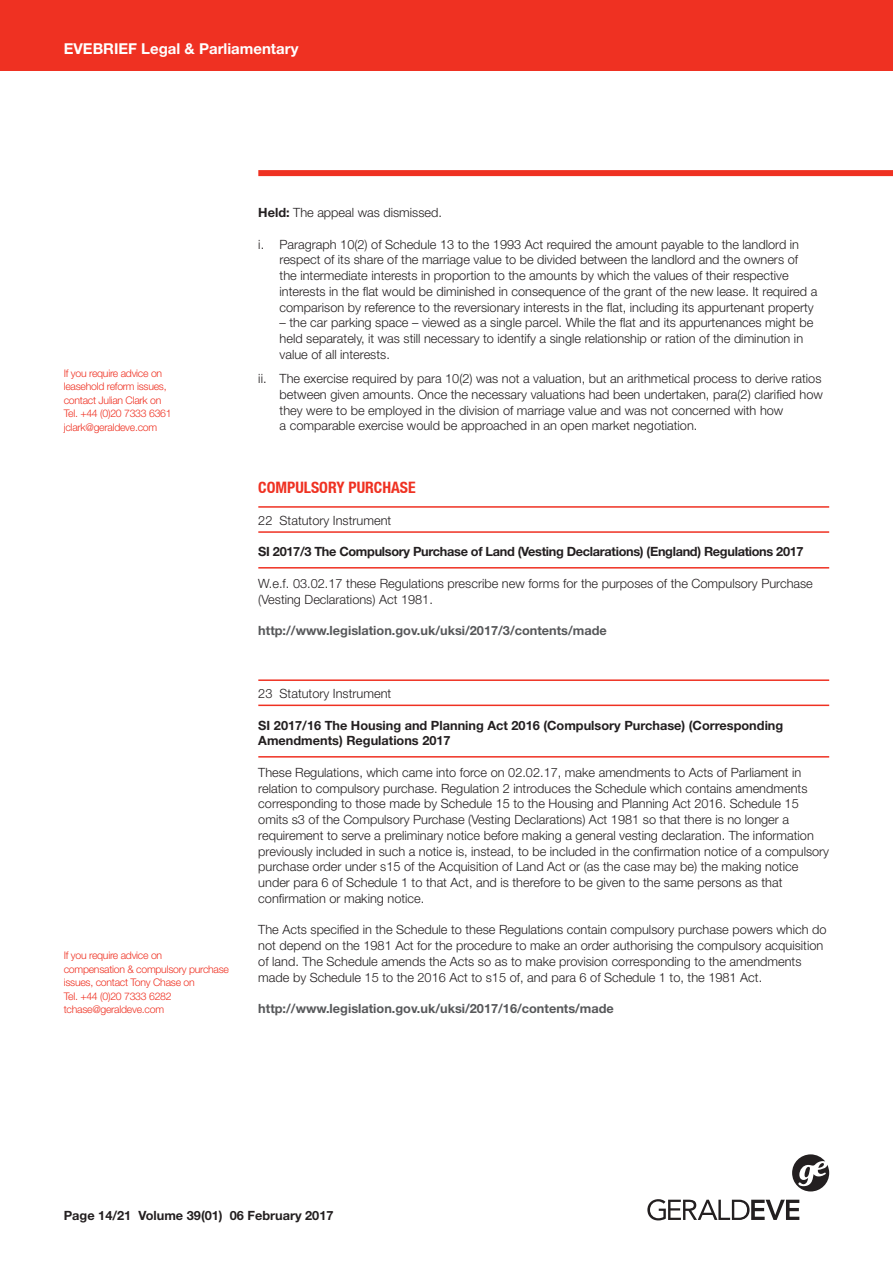
<style>
.page{position:relative;width:893px;height:1263px;background:#fff}
.page>*{position:absolute;margin:0;border:0;box-sizing:border-box;transform-origin:0 0}
.CAPS_LINE{font:700 condensed 15.75px "Helvetica Neue LT";color:#ef3122}
.t1{font:700 15px "Helvetica Neue";color:#fff}
.WWW{font:300 12.75px/15.8px "Helvetica Neue";color:#231f20}
.PARA{font:300 12.75px/15.8px "Helvetica Neue";color:#231f20}
.BOLD_LINE{font:700 12.75px/15.8px "Helvetica Neue";color:#231f20}
.WWW-2{font:700 12.75px "Helvetica Neue";color:#57585a}
.BOLD_LINE-2{font:700 12.75px "Helvetica Neue";letter-spacing:-.025em;color:#231f20}
.LIGHT_LINE{font:300 12.75px "Helvetica Neue";color:#231f20}
.t2{font:300 10.5px/13.5px "Helvetica Neue";letter-spacing:-.025em;color:#ef3122}
.s1{font-weight:700}
</style>
<div class="page">
<div style="left:0;top:0;width:893px;height:70px;background:#ef3122"></div>
<svg style="left:792px;top:1154px;width:37px;height:37px"></svg>
<svg style="left:647px;top:1199px;width:152px;height:21px"></svg>
<div style="left:258px;top:170px;width:635px;height:6px;background:#ef3122"></div>
<hr style="left:258px;top:506px;width:571px;height:2px;background:#ef3122">
<hr style="left:258px;top:531px;width:571px;height:2px;background:#ef3122">
<hr style="left:258px;top:567px;width:571px;height:1px;background:#ef3122">
<hr style="left:258px;top:679px;width:571px;height:2px;background:#ef3122">
<hr style="left:258px;top:704px;width:571px;height:2px;background:#ef3122">
<hr style="left:258px;top:756px;width:571px;height:1px;background:#ef3122">
<p class="t1" style="left:64px;top:40px;width:236px">EVEBRIEF Legal &amp; Parliamentary</p>
<p class="t2" style="left:64px;top:366px;width:100px">If you require advice on</p>
<p class="t2" style="left:64px;top:379px;width:104px">leasehold reform issues,</p>
<p class="t2" style="left:64px;top:393px;width:99px">contact Julian Clark on</p>
<p class="t2" style="left:64px;top:406px;width:109px">Tel. +44 (0)20 7333 6361</p>
<p class="t2" style="left:64px;top:420px;width:95px">jclark@geraldeve.com</p>
<p class="t2" style="left:64px;top:948px;width:100px">If you require advice on</p>
<p class="t2" style="left:64px;top:962px;width:167px">compensation &amp; compulsory purchase issues, contact Tony Chase on</p>
<p class="t2" style="left:64px;top:989px;width:109px">Tel. +44 (0)20 7333 6282</p>
<p class="t2" style="left:64px;top:1002px;width:102px">tchase@geraldeve.com</p>
<p class="WWW" style="left:258px;top:204px;width:185px"><span class="s1">Held:</span> The appeal was dismissed.</p>
<p class="PARA" style="left:280px;top:236px;width:539px;text-indent:-21px">i. Paragraph 10(2) of Schedule 13 to the 1993 Act required the amount payable to the landlord in respect of its share of the marriage value to be divided between the landlord and the owners of the intermediate interests in proportion to the amounts by which the values of their respective interests in the flat would be diminished in consequence of the grant of the new lease. It required a comparison by reference to the reversionary interests in the flat, including its appurtenant property</p>
<p class="PARA" style="left:280px;top:315px;width:535px">– the car parking space – viewed as a single parcel. While the flat and its appurtenances might be held separately, it was still necessary to identify a single relationship or ration of the diminution in value of all interests.</p>
<p class="PARA" style="left:280px;top:370px;width:545px;text-indent:-21px">ii. The exercise required by para 10(2) was not a valuation, but an arithmetical process to derive ratios between given amounts. Once the necessary valuations had been undertaken, para(2) clarified how they were to be employed in the division of marriage value and was not concerned with how<br>a comparable exercise would be approached in an open market negotiation.</p>
<p class="CAPS_LINE" style="left:258px;top:478px;width:159px">COMPULSORY PURCHASE</p>
<p class="LIGHT_LINE" style="left:258px;top:513px;width:134px">22 Statutory Instrument</p>
<p class="BOLD_LINE-2" style="left:258px;top:544px;width:547px">SI 2017/3 The Compulsory Purchase of Land (Vesting Declarations) (England) Regulations 2017</p>
<p class="WWW" style="left:258px;top:575px;width:556px">W.e.f. 03.02.17 these Regulations prescribe new forms for the purposes of the Compulsory Purchase (Vesting Declarations) Act 1981.</p>
<p class="WWW-2" style="left:258px;top:623px;width:350px">http://www.legislation.gov.uk/uksi/2017/3/contents/made</p>
<p class="LIGHT_LINE" style="left:258px;top:686px;width:134px">23 Statutory Instrument</p>
<p class="BOLD_LINE" style="left:258px;top:717px;width:526px">SI 2017/16 The Housing and Planning Act 2016 (Compulsory Purchase) (Corresponding<br>Amendments) Regulations 2017</p>
<p class="WWW" style="left:258px;top:764px;width:572px">These Regulations, which came into force on 02.02.17, make amendments to Acts of Parliament in relation to compulsory purchase. Regulation 2 introduces the Schedule which contains amendments corresponding to those made by Schedule 15 to the Housing and Planning Act 2016. Schedule 15 omits s3 of the Compulsory Purchase (Vesting Declarations) Act 1981 so that there is no longer a requirement to serve a preliminary notice before making a general vesting declaration. The information previously included in such a notice is, instead, to be included in the confirmation notice of a compulsory purchase order under s15 of the Acquisition of Land Act or (as the case may be) the making notice under para 6 of Schedule 1 to that Act, and is therefore to be given to the same persons as that confirmation or making notice.</p>
<p class="WWW" style="left:258px;top:922px;width:570px">The Acts specified in the Schedule to these Regulations contain compulsory purchase powers which do not depend on the 1981 Act for the procedure to make an order authorising the compulsory acquisition of land. The Schedule amends the Acts so as to make provision corresponding to the amendments made by Schedule 15 to the 2016 Act to s15 of, and para 6 of Schedule 1 to, the 1981 Act.</p>
<p class="WWW-2" style="left:258px;top:1001px;width:357px">http://www.legislation.gov.uk/uksi/2017/16/contents/made</p>
<p class="BOLD_LINE" style="left:64px;top:1208px;width:271px">Page 14/21 Volume 39(01) 06 February 2017</p>
</div>
